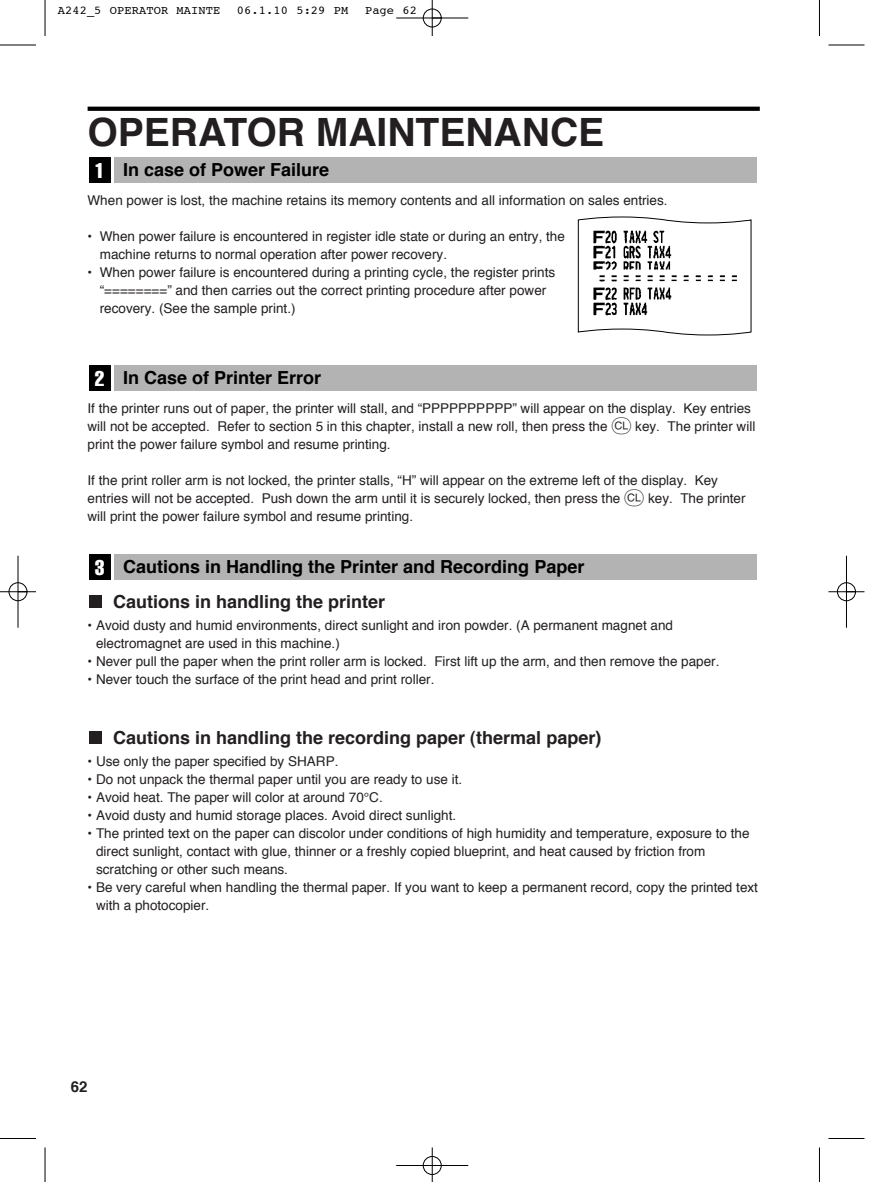
<style>
.page{position:relative;width:893px;height:1182px;background:#fff}
.page>*{position:absolute;margin:0;border:0;box-sizing:border-box;transform-origin:0 0}
.t1{font:700 39px "Helvetica";color:#231f20}
.t2{font:700 18px "Helvetica";color:#000}
.t3{font:700 18px "Helvetica";color:#231f20}
.t4{font:700 15px "Helvetica";color:#231f20}
.t5{font:13.5px/18px "Helvetica";color:#231f20}
.t6{font:12px "Courier";letter-spacing:.01em;color:#000}
.s1{font-weight:400;font-stretch:extra-condensed;font-size:21px;color:#fff}
.s2{font-family:"XEA201";font-size:21px}
</style>
<div class="page">
<svg style="left:88px;top:107px;width:671px;height:4px;background:#070707"></svg>
<div style="left:89px;top:731px;width:13px;height:13px;background:#231f20"></div>
<div style="left:89px;top:595px;width:13px;height:13px;background:#231f20"></div>
<div style="left:115px;top:554px;width:642px;height:26px;background:#b3b3b3"></div>
<div style="left:89px;top:554px;width:21px;height:26px;background:#000"></div>
<div style="left:115px;top:365px;width:642px;height:26px;background:#b3b3b3"></div>
<div style="left:89px;top:365px;width:21px;height:26px;background:#000"></div>
<svg style="left:577px;top:216px;width:174px;height:120px"></svg>
<div style="left:115px;top:157px;width:642px;height:26px;background:#b3b3b3"></div>
<div style="left:89px;top:157px;width:21px;height:26px;background:#000"></div>
<hr style="left:45px;top:0;width:1px;height:36px;background:#000">
<hr style="left:1px;top:45px;width:35px;height:1px;background:#000">
<hr style="left:819px;top:0;width:1px;height:36px;background:#000">
<hr style="left:828px;top:45px;width:36px;height:1px;background:#000">
<hr style="left:45px;top:1148px;width:1px;height:33px;background:#000">
<hr style="left:1px;top:1138px;width:35px;height:1px;background:#000">
<hr style="left:819px;top:1148px;width:1px;height:33px;background:#000">
<hr style="left:828px;top:1138px;width:36px;height:1px;background:#000">
<div style="left:9px;top:582px;width:18px;height:19px;border:1px solid #fff;border-radius:50%"></div>
<div style="left:837px;top:582px;width:18px;height:19px;border:1px solid #fff;border-radius:50%"></div>
<hr style="left:396px;top:18px;width:72px;height:1px;background:#000">
<hr style="left:396px;top:1165px;width:72px;height:1px;background:#000">
<hr style="left:18px;top:556px;width:1px;height:72px;background:#000">
<hr style="left:846px;top:556px;width:1px;height:72px;background:#000">
<hr style="left:432px;top:0;width:1px;height:36px;background:#000">
<hr style="left:432px;top:1148px;width:1px;height:33px;background:#000">
<hr style="left:1px;top:591px;width:35px;height:1px;background:#000">
<hr style="left:828px;top:591px;width:36px;height:1px;background:#000">
<div style="left:423px;top:9px;width:18px;height:18px;border:1px solid #000;border-radius:50%"></div>
<div style="left:423px;top:1156px;width:18px;height:19px;border:1px solid #000;border-radius:50%"></div>
<div style="left:9px;top:583px;width:18px;height:18px;border:1px solid #000;border-radius:50%"></div>
<div style="left:837px;top:583px;width:18px;height:18px;border:1px solid #000;border-radius:50%"></div>
<p class="t6" style="left:58px;top:4px;width:164px">A242_5 OPERATOR MAINTE</p>
<p class="t6" style="left:237px;top:4px;width:113px">06.1.10 5:29 PM</p>
<p class="t6" style="left:365px;top:4px;width:53px">Page 62</p>
<h1 class="t1" style="left:88px;top:116px;width:518px">OPERATOR MAINTENANCE</h1>
<h2 class="t2" style="left:95px;top:162px;width:236px"><span class="s1">1</span> In case of Power Failure</h2>
<p class="t5" style="left:88px;top:192px;width:581px">When power is lost, the machine retains its memory contents and all information on sales entries.</p>
<p class="t5" style="left:100px;top:228px;width:466px;text-indent:-12px">• When power failure is encountered in register idle state or during an entry, the machine returns to normal operation after power recovery.</p>
<p class="t5" style="left:100px;top:264px;width:457px;text-indent:-12px">• When power failure is encountered during a printing cycle, the register prints “========” and then carries out the correct printing procedure after power recovery. (See the sample print.)</p>
<h2 class="t2" style="left:95px;top:370px;width:228px"><span class="s1">2</span> In Case of Printer Error</h2>
<p class="t5" style="left:88px;top:401px;width:669px">If the printer runs out of paper, the printer will stall, and “PPPPPPPPPP” will appear on the display. Key entries will not be accepted. Refer to section 5 in this chapter, install a new roll, then press the <span class="s2">l</span> key. The printer will print the power failure symbol and resume printing.</p>
<p class="t5" style="left:88px;top:473px;width:659px">If the print roller arm is not locked, the printer stalls, “H” will appear on the extreme left of the display. Key entries will not be accepted. Push down the arm until it is securely locked, then press the <span class="s2">l</span> key. The printer will print the power failure symbol and resume printing.</p>
<h2 class="t2" style="left:95px;top:559px;width:491px"><span class="s1">3</span> Cautions in Handling the Printer and Recording Paper</h2>
<h2 class="t3" style="left:113px;top:594px;width:274px">Cautions in handling the printer</h2>
<p class="t5" style="left:96px;top:618px;width:578px;text-indent:-8px">• Avoid dusty and humid environments, direct sunlight and iron powder. (A permanent magnet and electromagnet are used in this machine.)</p>
<p class="t5" style="left:88px;top:654px;width:633px">• Never pull the paper when the print roller arm is locked. First lift up the arm, and then remove the paper.</p>
<p class="t5" style="left:88px;top:672px;width:348px">• Never touch the surface of the print head and print roller.</p>
<h2 class="t3" style="left:113px;top:730px;width:490px">Cautions in handling the recording paper (thermal paper)</h2>
<p class="t5" style="left:88px;top:754px;width:252px">• Use only the paper specified by SHARP.</p>
<p class="t5" style="left:88px;top:772px;width:376px">• Do not unpack the thermal paper until you are ready to use it.</p>
<p class="t5" style="left:88px;top:790px;width:297px">• Avoid heat. The paper will color at around 70°C.</p>
<p class="t5" style="left:88px;top:808px;width:370px">• Avoid dusty and humid storage places. Avoid direct sunlight.</p>
<p class="t5" style="left:96px;top:826px;width:655px;text-indent:-8px">• The printed text on the paper can discolor under conditions of high humidity and temperature, exposure to the direct sunlight, contact with glue, thinner or a freshly copied blueprint, and heat caused by friction from scratching or other such means.</p>
<p class="t5" style="left:96px;top:880px;width:663px;text-indent:-8px">• Be very careful when handling the thermal paper. If you want to keep a permanent record, copy the printed text with a photocopier.</p>
<p class="t4" style="left:71px;top:1080px;width:18px">62</p>
</div>
